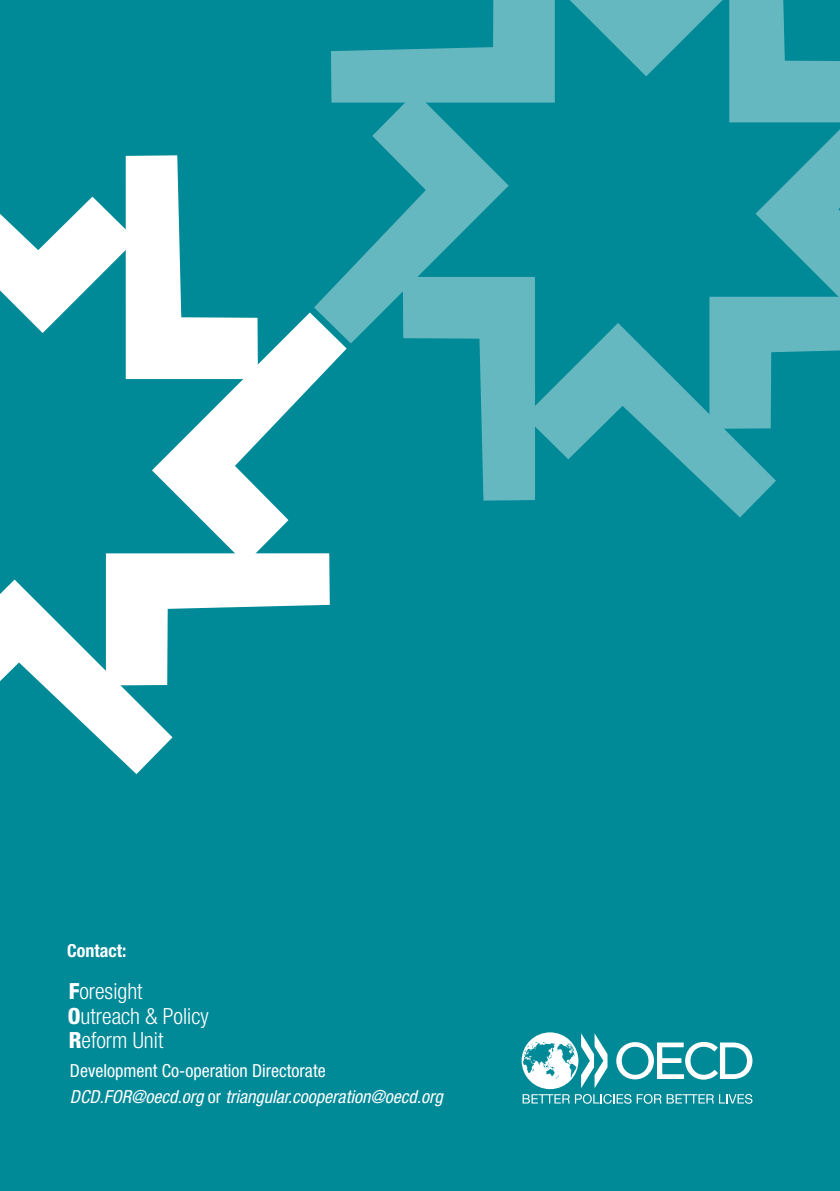
<style>
.page{position:relative;width:840px;height:1191px;background:#fff}
.page>*{position:absolute;margin:0;border:0;box-sizing:border-box;transform-origin:0 0}
.t1{font:300 condensed 22.4px/24.8px "Helvetica Neue LT Std";color:#fff}
.body_copy{font:italic condensed 18px/26px "Helvetica Neue LT Std";color:#fff}
.body_copy-2{font:700 condensed 18px "Helvetica Neue LT Std";color:#fff}
.s1{font-weight:800}
.s2{font-style:normal}
</style>
<div class="page">
<div style="left:0;top:0;width:839px;height:1191px;background:#008997"></div>
<svg style="left:521px;top:1032px;width:231px;height:71px"></svg>
<svg style="left:524px;top:500px;width:233px;height:17px"></svg>
<svg style="left:314px;top:290px;width:17px;height:22px"></svg>
<svg style="left:331px;top:0;width:508px;height:500px"></svg>
<svg style="left:152px;top:312px;width:194px;height:252px"></svg>
<svg style="left:0;top:553px;width:329px;height:221px"></svg>
<svg style="left:0;top:155px;width:258px;height:224px"></svg>
<p class="body_copy-2" style="left:67px;top:939px;width:61px">Contact:</p>
<p class="t1" style="left:68px;top:978px;width:142px"><span class="s1">F</span>oresight<br><span class="s1">O</span>utreach &amp; Policy<br><span class="s1">R</span>eform Unit</p>
<p class="body_copy" style="left:70px;top:1057px;width:374px"><span class="s2">Development Co-operation Directorate<br></span>DCD.FOR@oecd.org <span class="s2">or</span> triangular.cooperation@oecd.org</p>
</div>
